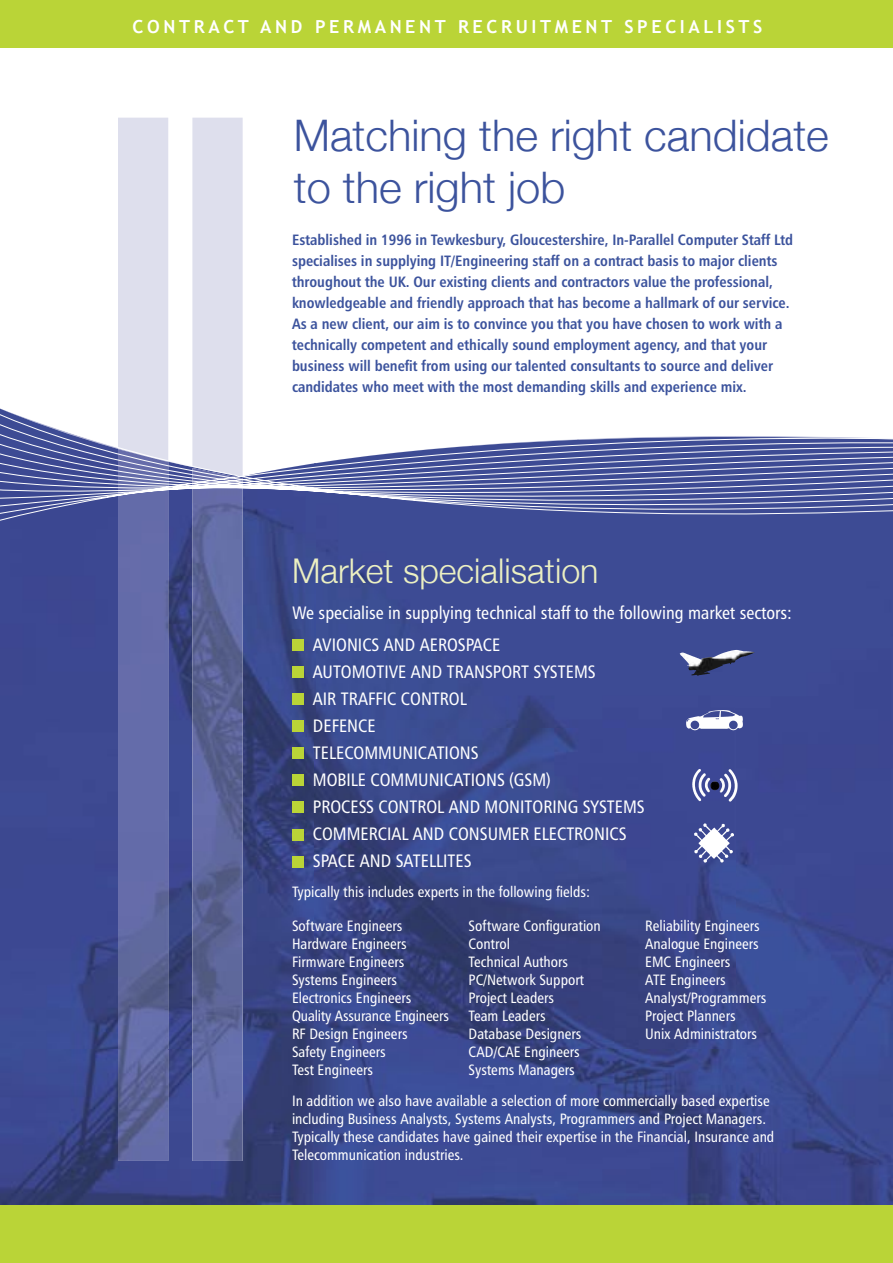
<style>
.page{position:relative;width:893px;height:1263px;background:#fff}
.page>*{position:absolute;margin:0;border:0;box-sizing:border-box;transform-origin:0 0}
.t1{font:300 43.5px/52.2px "Helvetica Neue";color:#3c539d}
.t2{font:300 34.05px "Helvetica Neue";color:#ecf0c2}
.t3{font:18px/27px "Humanist 777 BT Roman Condensed B";color:#fff}
.t4{font:700 18px "Trebuchet MS";letter-spacing:.2em;color:#fff}
.t5{font:15px/18px "Humanist 777 BT Roman Condensed B";color:#fff}
.t6{font:15px/21px "Humanist 777 BT Bold Condensed B";color:#3c539d}
</style>
<div class="page">
<img style="left:0;top:596px;width:210px;height:609px">
<img style="left:316px;top:596px;width:577px;height:609px">
<img style="left:210px;top:596px;width:106px;height:609px">
<div style="left:192px;top:118px;width:51px;height:266px;background:#dedfed"></div>
<img style="left:118px;top:596px;width:50px;height:565px">
<div style="left:118px;top:118px;width:50px;height:266px;background:#dedfed"></div>
<img style="left:192px;top:596px;width:51px;height:565px">
<div style="left:0;top:0;width:893px;height:48px;background:#bad437"></div>
<div style="left:292px;top:639px;width:12px;height:12px;background:#bad437"></div>
<div style="left:292px;top:666px;width:12px;height:12px;background:#bad437"></div>
<div style="left:292px;top:693px;width:12px;height:12px;background:#bad437"></div>
<div style="left:292px;top:720px;width:12px;height:12px;background:#bad437"></div>
<div style="left:292px;top:747px;width:12px;height:12px;background:#bad437"></div>
<div style="left:292px;top:774px;width:12px;height:12px;background:#bad437"></div>
<div style="left:292px;top:801px;width:12px;height:12px;background:#bad437"></div>
<div style="left:292px;top:828px;width:12px;height:12px;background:#bad437"></div>
<div style="left:292px;top:855px;width:12px;height:12px;background:#bad437"></div>
<img style="left:735px;top:651px;width:20px;height:11px">
<img style="left:695px;top:769px;width:6px;height:32px">
<img style="left:699px;top:823px;width:35px;height:40px">
<svg style="left:0;top:384px;width:893px;height:212px"></svg>
<img style="left:730px;top:711px;width:13px;height:15px">
<div style="left:0;top:1205px;width:893px;height:58px;background:#bad437"></div>
<p class="t4" style="left:133px;top:16px;width:631px">CONTRACT AND PERMANENT RECRUITMENT SPECIALISTS</p>
<h1 class="t1" style="left:294px;top:108px;width:537px">Matching the right candidate to the right job</h1>
<p class="t6" style="left:292px;top:229px;width:503px">Established in 1996 in Tewkesbury, Gloucestershire, In-Parallel Computer Staff Ltd specialises in supplying IT/Engineering staff on a contract basis to major clients throughout the UK. Our existing clients and contractors value the professional, knowledgeable and friendly approach that has become a hallmark of our service.<br>As a new client, our aim is to convince you that you have chosen to work with a technically competent and ethically sound employment agency, and that your business will benefit from using our talented consultants to source and deliver candidates who meet with the most demanding skills and experience mix.</p>
<h2 class="t2" style="left:292px;top:550px;width:308px">Market specialisation</h2>
<p class="t3" style="left:313px;top:597px;width:480px;line-height:31.7px;text-indent:-21px">We specialise in supplying technical staff to the following market sectors:<br>AVIONICS AND AEROSPACE</p>
<p class="t3" style="left:313px;top:657px;width:333px">AUTOMOTIVE AND TRANSPORT SYSTEMS<br>AIR TRAFFIC CONTROL<br>DEFENCE<br>TELECOMMUNICATIONS<br>MOBILE COMMUNICATIONS (GSM)<br>PROCESS CONTROL AND MONITORING SYSTEMS<br>COMMERCIAL AND CONSUMER ELECTRONICS<br>SPACE AND SATELLITES</p>
<p class="t5" style="left:292px;top:883px;width:300px">Typically this includes experts in the following fields:</p>
<p class="t5" style="left:292px;top:917px;width:158px">Software Engineers<br>Hardware Engineers<br>Firmware Engineers<br>Systems Engineers<br>Electronics Engineers<br>Quality Assurance Engineers<br>RF Design Engineers<br>Safety Engineers<br>Test Engineers</p>
<p class="t5" style="left:469px;top:917px;width:134px">Software Configuration<br>Control<br>Technical Authors<br>PC/Network Support<br>Project Leaders<br>Team Leaders<br>Database Designers<br>CAD/CAE Engineers<br>Systems Managers</p>
<p class="t5" style="left:645px;top:917px;width:123px">Reliability Engineers<br>Analogue Engineers<br>EMC Engineers<br>ATE Engineers<br>Analyst/Programmers<br>Project Planners<br>Unix Administrators</p>
<p class="t5" style="left:292px;top:1092px;width:484px">In addition we also have available a selection of more commercially based expertise including Business Analysts, Systems Analysts, Programmers and Project Managers.<br>Typically these candidates have gained their expertise in the Financial, Insurance and Telecommunication industries.</p>
</div>
